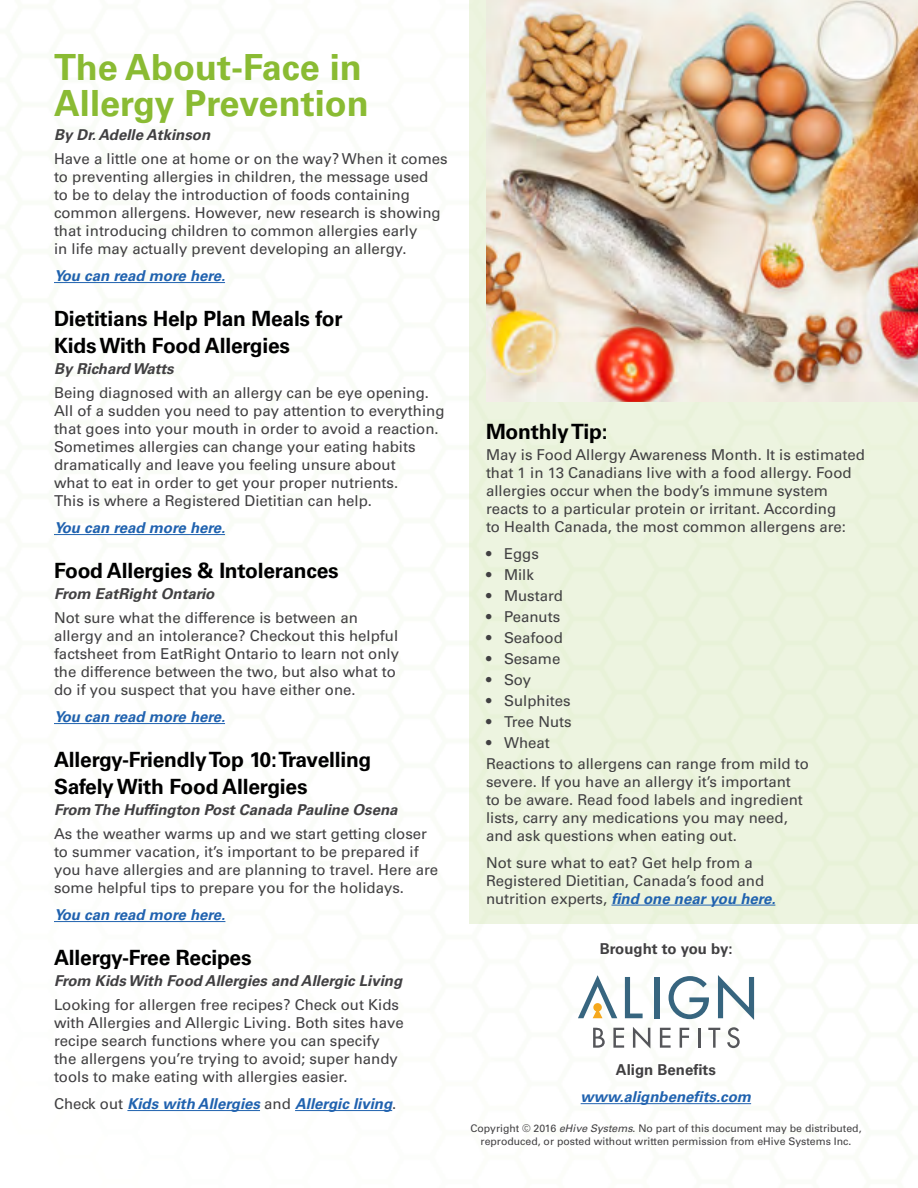
<style>
.page{position:relative;width:918px;height:1188px;background:#fff}
.page>*{position:absolute;margin:0;border:0;box-sizing:border-box;transform-origin:0 0}
.t1{font:700 36px/36px "Univers LT Std";color:#8abb33}
.t2{font:700 21px/27px "Univers LT Std";letter-spacing:-.01em;color:#000}
.t3{font:15px/18px "Univers LT Std";color:#414042}
.t4{font:italic 700 15px "Univers LT Std";color:#2062af}
.t5{font:italic 700 15px "Univers LT Std";color:#414042}
.t6{font:700 15px "Univers LT Std";color:#414042}
.t7{font:10.5px/12.6px "Univers LT Std";color:#414042;text-align:center}
.s1{font-weight:400;font-style:normal;color:#414042}
.s2{font-weight:700;font-style:italic;color:#2062af}
.s3{font-style:italic}
</style>
<div class="page">
<div style="left:469px;top:0;width:449px;height:923px;background:#edf4e0"></div>
<img style="left:486px;top:0;width:432px;height:401px">
<svg style="left:625px;top:977px;width:18px;height:41px"></svg>
<div style="left:654px;top:977px;width:5px;height:41px;background:#37657f"></div>
<svg style="left:669px;top:976px;width:40px;height:43px"></svg>
<svg style="left:718px;top:975px;width:36px;height:45px"></svg>
<svg style="left:578px;top:975px;width:39px;height:43px"></svg>
<svg style="left:593px;top:1028px;width:12px;height:20px"></svg>
<svg style="left:613px;top:1028px;width:11px;height:20px"></svg>
<svg style="left:633px;top:1027px;width:17px;height:21px"></svg>
<svg style="left:660px;top:1028px;width:11px;height:20px"></svg>
<svg style="left:680px;top:1028px;width:9px;height:20px"></svg>
<hr style="left:698px;top:1028px;width:3px;height:20px;background:#55565a">
<svg style="left:708px;top:1028px;width:12px;height:20px"></svg>
<svg style="left:727px;top:1027px;width:13px;height:21px"></svg>
<hr style="left:54px;top:282px;width:171px;height:1px;background:#2062af">
<hr style="left:54px;top:534px;width:171px;height:1px;background:#2062af">
<hr style="left:54px;top:723px;width:171px;height:1px;background:#2062af">
<hr style="left:54px;top:921px;width:171px;height:1px;background:#2062af">
<hr style="left:127px;top:1110px;width:133px;height:1px;background:#2062af">
<hr style="left:295px;top:1110px;width:97px;height:1px;background:#2062af">
<hr style="left:611px;top:905px;width:164px;height:1px;background:#2062af">
<hr style="left:581px;top:1103px;width:170px;height:1px;background:#2062af">
<h1 class="t1" style="left:54px;top:50px;width:316px">The About-Face in<br>Allergy Prevention</h1>
<p class="t5" style="left:54px;top:126px;width:158px">By Dr. Adelle Atkinson</p>
<p class="t3" style="left:54px;top:150px;width:395px">Have a little one at home or on the way? When it comes to preventing allergies in children, the message used<br>to be to delay the introduction of foods containing common allergens. However, new research is showing that introducing children to common allergies early<br>in life may actually prevent developing an allergy.</p>
<p class="t4" style="left:54px;top:267px;width:173px">You can read more here.</p>
<h2 class="t2" style="left:54px;top:305px;width:290px">Dietitians Help Plan Meals for<br>Kids With Food Allergies</h2>
<p class="t5" style="left:54px;top:360px;width:121px">By Richard Watts</p>
<p class="t3" style="left:54px;top:384px;width:392px">Being diagnosed with an allergy can be eye opening.<br>All of a sudden you need to pay attention to everything that goes into your mouth in order to avoid a reaction.<br>Sometimes allergies can change your eating habits dramatically and leave you feeling unsure about<br>what to eat in order to get your proper nutrients.<br>This is where a Registered Dietitian can help.</p>
<p class="t4" style="left:54px;top:519px;width:173px">You can read more here.</p>
<h2 class="t2" style="left:54px;top:557px;width:286px">Food Allergies &amp; Intolerances</h2>
<p class="t5" style="left:54px;top:585px;width:162px">From EatRight Ontario</p>
<p class="t3" style="left:54px;top:609px;width:347px">Not sure what the difference is between an allergy and an intolerance? Checkout this helpful factsheet from EatRight Ontario to learn not only the difference between the two, but also what to do if you suspect that you have either one.</p>
<p class="t4" style="left:54px;top:708px;width:173px">You can read more here.</p>
<h2 class="t2" style="left:54px;top:746px;width:319px">Allergy-Friendly Top 10: Travelling<br>Safely With Food Allergies</h2>
<p class="t5" style="left:54px;top:801px;width:345px">From The Huffington Post Canada Pauline Osena</p>
<p class="t3" style="left:54px;top:825px;width:386px">As the weather warms up and we start getting closer to summer vacation, it’s important to be prepared if you have allergies and are planning to travel. Here are some helpful tips to prepare you for the holidays.</p>
<p class="t4" style="left:54px;top:906px;width:173px">You can read more here.</p>
<h2 class="t2" style="left:54px;top:944px;width:199px">Allergy-Free Recipes</h2>
<p class="t5" style="left:54px;top:972px;width:350px">From Kids With Food Allergies and Allergic Living</p>
<p class="t3" style="left:54px;top:996px;width:351px">Looking for allergen free recipes? Check out Kids with Allergies and Allergic Living. Both sites have recipe search functions where you can specify the allergens you’re trying to avoid; super handy tools to make eating with allergies easier.</p>
<p class="t4" style="left:54px;top:1095px;width:344px"><span class="s1">Check out</span> Kids with Allergies <span class="s1">and</span> Allergic living<span class="s1">.</span></p>
<h2 class="t2" style="left:486px;top:418px;width:123px">Monthly Tip:</h2>
<p class="t3" style="left:486px;top:445px;width:381px">May is Food Allergy Awareness Month. It is estimated that 1 in 13 Canadians live with a food allergy. Food allergies occur when the body’s immune system reacts to a particular protein or irritant. According<br>to Health Canada, the most common allergens are:</p>
<p class="t3" style="left:486px;top:544px;width:54px">• Eggs</p>
<p class="t3" style="left:486px;top:565px;width:49px">• Milk</p>
<p class="t3" style="left:486px;top:586px;width:79px">• Mustard</p>
<p class="t3" style="left:486px;top:607px;width:76px">• Peanuts</p>
<p class="t3" style="left:486px;top:628px;width:78px">• Seafood</p>
<p class="t3" style="left:486px;top:649px;width:76px">• Sesame</p>
<p class="t3" style="left:486px;top:670px;width:47px">• Soy</p>
<p class="t3" style="left:486px;top:691px;width:86px">• Sulphites</p>
<p class="t3" style="left:486px;top:712px;width:87px">• Tree Nuts</p>
<p class="t3" style="left:486px;top:732px;width:325px;line-height:21px">• Wheat<br>Reactions to allergens can range from mild to</p>
<p class="t3" style="left:486px;top:772px;width:318px">severe. If you have an allergy it’s important to be aware. Read food labels and ingredient lists, carry any medications you may need, and ask questions when eating out.</p>
<p class="t3" style="left:486px;top:853px;width:291px">Not sure what to eat? Get help from a<br>Registered Dietitian, Canada’s food and nutrition experts, <span class="s2">find one near you here.</span></p>
<p class="t6" style="left:600px;top:940px;width:134px">Brought to you by:</p>
<p class="t6" style="left:616px;top:1061px;width:102px">Align Benefits</p>
<p class="t4" style="left:581px;top:1088px;width:172px">www.alignbenefits.com</p>
<p class="t7" style="left:470px;top:1122px;width:393px">Copyright © 2016 <span class="s3">eHive Systems</span>. No part of this document may be distributed, reproduced, or posted without written permission from eHive Systems Inc.</p>
</div>
